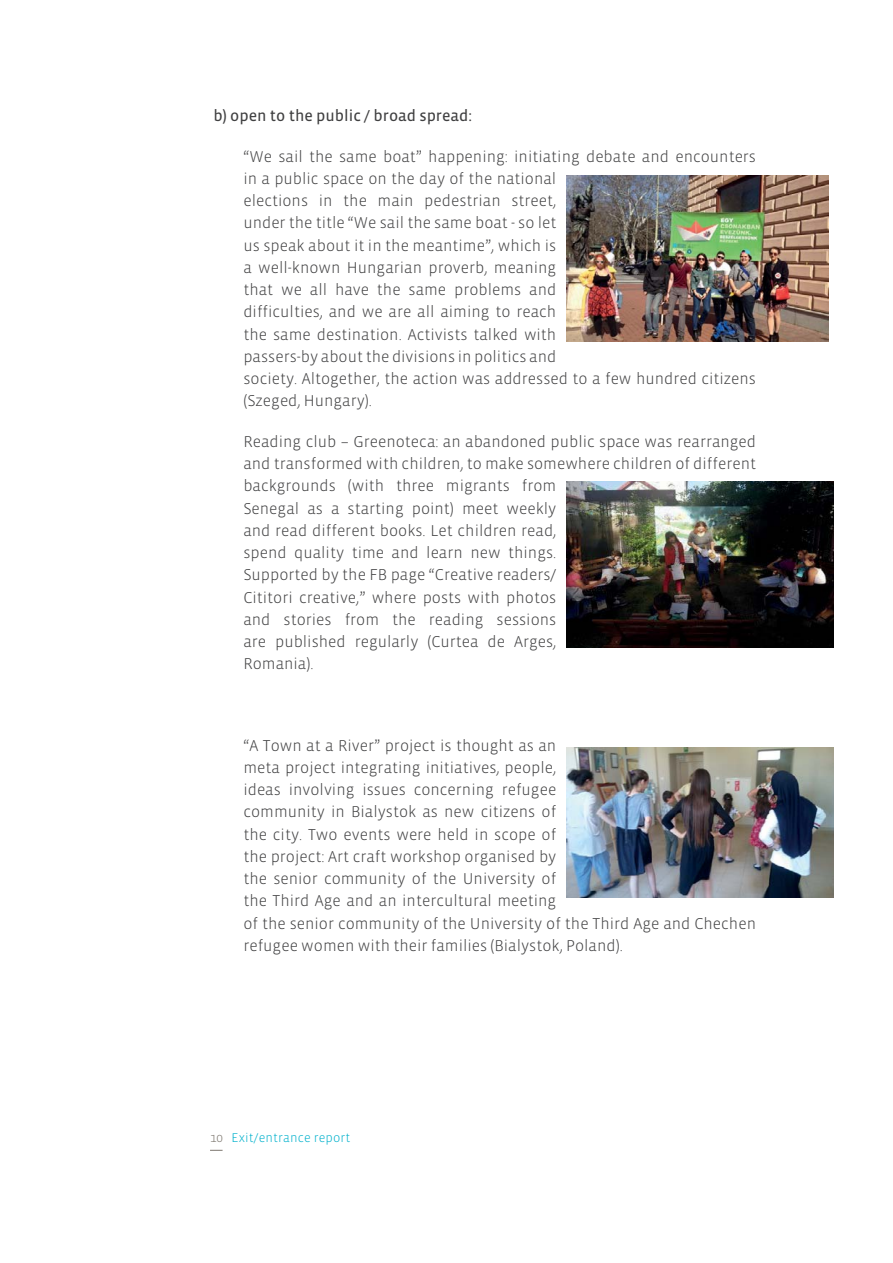
<style>
.page{position:relative;width:893px;height:1263px;background:#fff}
.page>*{position:absolute;margin:0;border:0;box-sizing:border-box;transform-origin:0 0}
.t1{font:300 16.05px/22.2px "Vista Sans PL";color:#404041}
.t2{font:16.05px "Vista Sans PL";color:#404041}
.t3{font:300 12.9px "Vista Sans PL";letter-spacing:.01em;color:#00b1cc}
.s1{color:#7d776f}
</style>
<div class="page">
<svg style="left:210px;top:1150px;width:13px;height:1px"></svg>
<img style="left:567px;top:176px;width:261px;height:166px">
<img style="left:567px;top:481px;width:266px;height:167px">
<img style="left:567px;top:748px;width:266px;height:150px">
<p class="t2" style="left:213px;top:109px;width:260px">b) open to the public / broad spread:</p>
<p class="t1" style="left:243px;top:146px;width:514px">“We sail the same boat” happening: initiating debate and encounters in a public space on the day of the national<br>elections in the main pedestrian street,<br>under the title “We sail the same boat - so let<br>us speak about it in the meantime”, which is<br>a well-known Hungarian proverb, meaning<br>that we all have the same problems and<br>difficulties, and we are all aiming to reach<br>the same destination. Activists talked with<br>passers-by about the divisions in politics and<br>society. Altogether, the action was addressed to a few hundred citizens (Szeged, Hungary).</p>
<p class="t1" style="left:243px;top:432px;width:514px">Reading club – Greenoteca: an abandoned public space was rearranged and transformed with children, to make somewhere children of different backgrounds (with three migrants from<br>Senegal as a starting point) meet weekly<br>and read different books. Let children read,<br>spend quality time and learn new things.<br>Supported by the FB page “Creative readers/<br>Cititori creative,” where posts with photos<br>and stories from the reading sessions<br>are published regularly (Curtea de Arges,<br>Romania).</p>
<p class="t1" style="left:243px;top:735px;width:514px">“A Town at a River” project is thought as an<br>meta project integrating initiatives, people,<br>ideas involving issues concerning refugee<br>community in Bialystok as new citizens of<br>the city. Two events were held in scope of<br>the project: Art craft workshop organised by<br>the senior community of the University of<br>the Third Age and an intercultural meeting<br>of the senior community of the University of the Third Age and Chechen refugee women with their families (Bialystok, Poland).</p>
<p class="t3" style="left:210px;top:1132px;width:142px"><span class="s1">10</span> Exit/entrance report</p>
</div>
